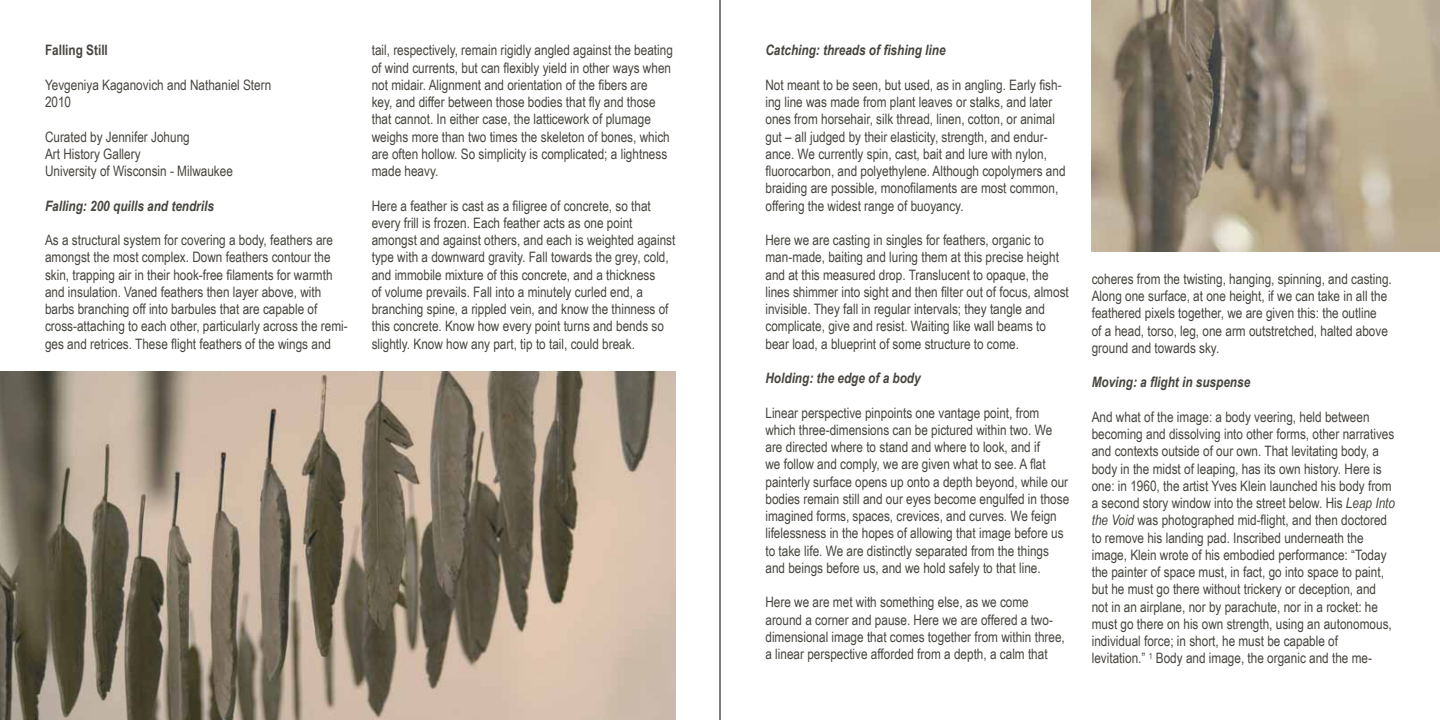
<style>
.page{position:relative;width:1440px;height:720px;background:#fff}
.page>*{position:absolute;margin:0;border:0;box-sizing:border-box;transform-origin:0 0}
.t1{font:14.38px/17.2px "Arial Narrow";color:#47453f}
.t2{font:italic 700 14.38px "Arial Narrow";color:#47453f}
.t3{font:700 14.38px "Arial Narrow";color:#47453f}
.s1{font-style:italic}
</style>
<div class="page">
<img style="left:0;top:371px;width:675px;height:349px">
<img style="left:1092px;top:0;width:348px;height:252px">
<hr style="left:720px;top:0;width:1px;height:720px;background:#000">
<p class="t3" style="left:45px;top:40px;width:64px">Falling Still</p>
<p class="t1" style="left:45px;top:76px;width:228px">Yevgeniya Kaganovich and Nathaniel Stern<br>2010</p>
<p class="t1" style="left:45px;top:127px;width:189px">Curated by Jennifer Johung<br>Art History Gallery<br>University of Wisconsin - Milwaukee</p>
<p class="t2" style="left:45px;top:195px;width:171px">Falling: 200 quills and tendrils</p>
<p class="t1" style="left:45px;top:231px;width:304px">As a structural system for covering a body, feathers are amongst the most complex. Down feathers contour the skin, trapping air in their hook-free filaments for warmth and insulation. Vaned feathers then layer above, with barbs branching off into barbules that are capable of cross-attaching to each other, particularly across the remi&shy;ges and retrices. These flight feathers of the wings and</p>
<p class="t1" style="left:372px;top:41px;width:303px">tail, respectively, remain rigidly angled against the beating of wind currents, but can flexibly yield in other ways when not midair. Alignment and orientation of the fibers are<br>key, and differ between those bodies that fly and those that cannot. In either case, the latticework of plumage weighs more than two times the skeleton of bones, which are often hollow. So simplicity is complicated; a lightness made heavy.</p>
<p class="t1" style="left:372px;top:196px;width:305px">Here a feather is cast as a filigree of concrete, so that every frill is frozen. Each feather acts as one point amongst and against others, and each is weighted against type with a downward gravity. Fall towards the grey, cold, and immobile mixture of this concrete, and a thickness<br>of volume prevails. Fall into a minutely curled end, a branching spine, a rippled vein, and know the thinness of this concrete. Know how every point turns and bends so slightly. Know how any part, tip to tail, could break.</p>
<p class="t2" style="left:765px;top:40px;width:182px">Catching: threads of fishing line</p>
<p class="t1" style="left:765px;top:76px;width:302px">Not meant to be seen, but used, as in angling. Early fish&shy;ing line was made from plant leaves or stalks, and later ones from horsehair, silk thread, linen, cotton, or animal gut – all judged by their elasticity, strength, and endur&shy;ance. We currently spin, cast, bait and lure with nylon, fluorocarbon, and polyethylene. Although copolymers and braiding are possible, monofilaments are most common, offering the widest range of buoyancy.</p>
<p class="t1" style="left:765px;top:231px;width:305px">Here we are casting in singles for feathers, organic to man-made, baiting and luring them at this precise height and at this measured drop. Translucent to opaque, the lines shimmer into sight and then filter out of focus, almost invisible. They fall in regular intervals; they tangle and complicate, give and resist. Waiting like wall beams to bear load, a blueprint of some structure to come.</p>
<p class="t2" style="left:765px;top:367px;width:157px">Holding: the edge of a body</p>
<p class="t1" style="left:765px;top:403px;width:305px">Linear perspective pinpoints one vantage point, from which three-dimensions can be pictured within two. We are directed where to stand and where to look, and if<br>we follow and comply, we are given what to see. A flat painterly surface opens up onto a depth beyond, while our bodies remain still and our eyes become engulfed in those imagined forms, spaces, crevices, and curves. We feign lifelessness in the hopes of allowing that image before us to take life. We are distinctly separated from the things and beings before us, and we hold safely to that line.</p>
<p class="t1" style="left:765px;top:593px;width:301px">Here we are met with something else, as we come around a corner and pause. Here we are offered a two&shy;dimensional image that comes together from within three, a linear perspective afforded from a depth, a calm that</p>
<p class="t1" style="left:1092px;top:270px;width:302px">coheres from the twisting, hanging, spinning, and casting.<br>Along one surface, at one height, if we can take in all the feathered pixels together, we are given this: the outline<br>of a head, torso, leg, one arm outstretched, halted above ground and towards sky.</p>
<p class="t2" style="left:1092px;top:371px;width:160px">Moving: a flight in suspense</p>
<p class="t1" style="left:1092px;top:408px;width:305px">And what of the image: a body veering, held between becoming and dissolving into other forms, other narratives and contexts outside of our own. That levitating body, a body in the midst of leaping, has its own history. Here is one: in 1960, the artist Yves Klein launched his body from a second story window into the street below. His <span class="s1">Leap Into the Void</span> was photographed mid-flight, and then doctored to remove his landing pad. Inscribed underneath the image, Klein wrote of his embodied performance: “Today the painter of space must, in fact, go into space to paint, but he must go there without trickery or deception, and not in an airplane, nor by parachute, nor in a rocket: he must go there on his own strength, using an autonomous, individual force; in short, he must be capable of levitation.” <sup>1</sup> Body and image, the organic and the me-</p>
</div>
